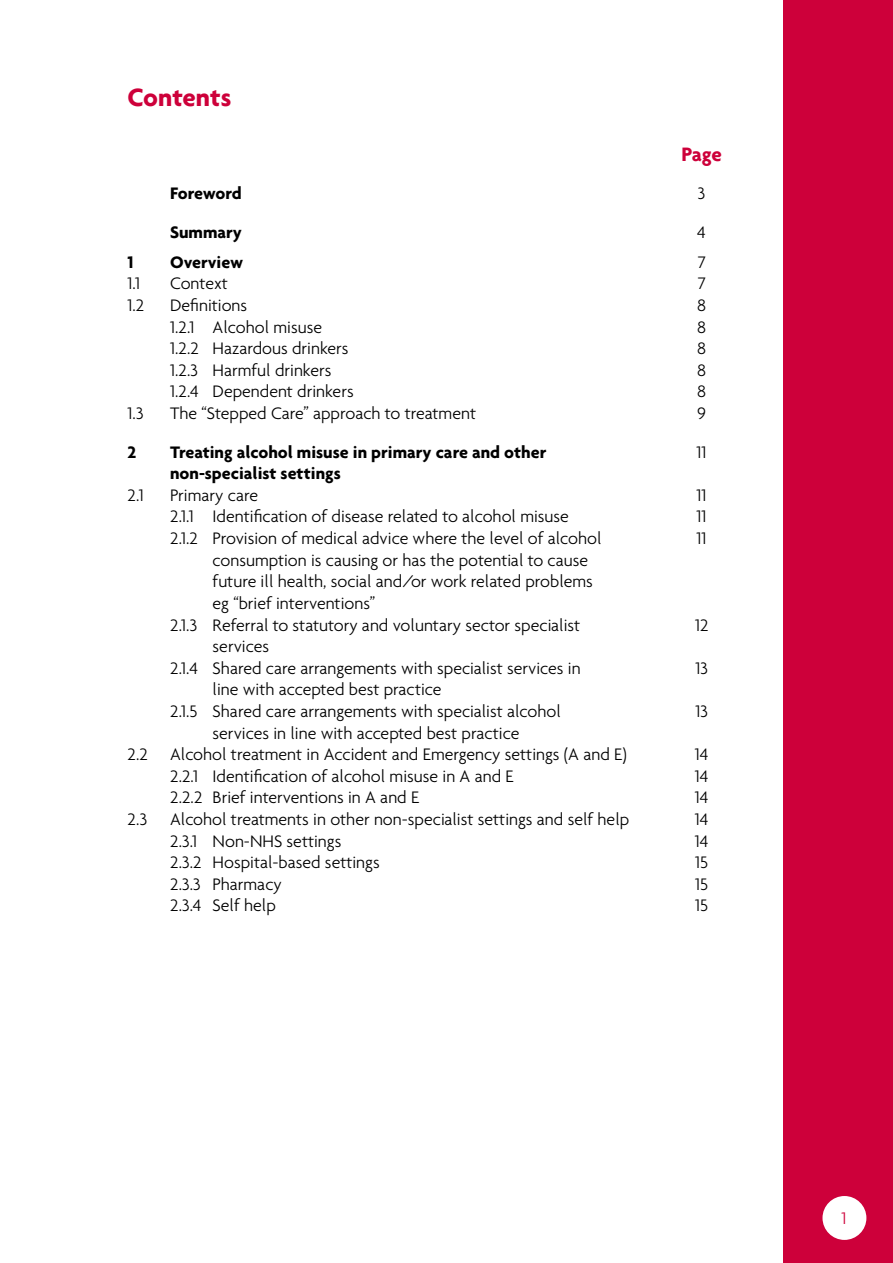
<style>
.page{position:relative;width:893px;height:1263px;background:#fff}
.page>*{position:absolute;margin:0;border:0;box-sizing:border-box;transform-origin:0 0}
.t1{font:700 27px "Agenda";color:#cd003a}
.t2{font:700 21px "Agenda";color:#cd003a}
.t3{font:300 18px/21.6px "Agenda";color:#000}
.t4{font:700 18px "Agenda";color:#000}
.t5{font:700 18px "Agenda";letter-spacing:-.02em;color:#000}
</style>
<div class="page">
<div style="left:783px;top:0;width:110px;height:1263px;background:#cd003a"></div>
<div style="left:822px;top:1196px;width:44px;height:44px;background:#fff;border-radius:50%"></div>
<h1 class="t1" style="left:128px;top:80px;width:105px">Contents</h1>
<p class="t2" style="left:681px;top:141px;width:42px">Page</p>
<p class="t5" style="left:170px;top:182px;width:73px">Foreword</p>
<p class="t3" style="left:698px;top:182px;width:9px">3</p>
<p class="t4" style="left:170px;top:221px;width:73px">Summary</p>
<p class="t3" style="left:697px;top:221px;width:10px">4</p>
<p class="t4" style="left:128px;top:251px;width:8px">1</p>
<p class="t4" style="left:170px;top:251px;width:75px">Overview</p>
<p class="t3" style="left:698px;top:251px;width:9px">7</p>
<p class="t3" style="left:128px;top:273px;width:12px">1.1</p>
<p class="t3" style="left:170px;top:273px;width:59px">Context</p>
<p class="t3" style="left:698px;top:273px;width:9px">7</p>
<p class="t3" style="left:128px;top:294px;width:18px">1.2</p>
<p class="t3" style="left:170px;top:294px;width:79px">Definitions</p>
<p class="t3" style="left:697px;top:294px;width:10px">8</p>
<p class="t3" style="left:170px;top:316px;width:154px">1.2.1 Alcohol misuse</p>
<p class="t3" style="left:697px;top:316px;width:10px">8</p>
<p class="t3" style="left:170px;top:337px;width:180px">1.2.2 Hazardous drinkers</p>
<p class="t3" style="left:697px;top:337px;width:10px">8</p>
<p class="t3" style="left:170px;top:359px;width:163px">1.2.3 Harmful drinkers</p>
<p class="t3" style="left:697px;top:359px;width:10px">8</p>
<p class="t3" style="left:170px;top:381px;width:185px">1.2.4 Dependent drinkers</p>
<p class="t3" style="left:697px;top:381px;width:10px">8</p>
<p class="t3" style="left:128px;top:402px;width:18px">1.3</p>
<p class="t3" style="left:170px;top:402px;width:308px">The “Stepped Care” approach to treatment</p>
<p class="t3" style="left:697px;top:402px;width:10px">9</p>
<p class="t4" style="left:128px;top:441px;width:10px">2</p>
<p class="t4" style="left:170px;top:441px;width:378px">Treating alcohol misuse in primary care and other</p>
<p class="t3" style="left:697px;top:441px;width:6px">11</p>
<p class="t4" style="left:170px;top:462px;width:172px">non-specialist settings</p>
<p class="t3" style="left:128px;top:484px;width:16px">2.1</p>
<p class="t3" style="left:170px;top:484px;width:90px">Primary care</p>
<p class="t3" style="left:697px;top:484px;width:6px">11</p>
<p class="t3" style="left:170px;top:506px;width:400px">2.1.1 Identification of disease related to alcohol misuse</p>
<p class="t3" style="left:697px;top:506px;width:6px">11</p>
<p class="t3" style="left:170px;top:527px;width:433px">2.1.2 Provision of medical advice where the level of alcohol</p>
<p class="t3" style="left:697px;top:527px;width:6px">11</p>
<p class="t3" style="left:213px;top:549px;width:377px">consumption is causing or has the potential to cause</p>
<p class="t3" style="left:213px;top:570px;width:382px">future ill health, social and/or work related problems</p>
<p class="t3" style="left:213px;top:592px;width:164px">eg “brief interventions”</p>
<p class="t3" style="left:170px;top:614px;width:412px">2.1.3 Referral to statutory and voluntary sector specialist</p>
<p class="t3" style="left:695px;top:614px;width:15px">12</p>
<p class="t3" style="left:170px;top:635px;width:412px;text-indent:43px">services<br>2.1.4 Shared care arrangements with specialist services in</p>
<p class="t3" style="left:695px;top:657px;width:14px">13</p>
<p class="t3" style="left:170px;top:678px;width:392px;text-indent:43px">line with accepted best practice<br>2.1.5 Shared care arrangements with specialist alcohol</p>
<p class="t3" style="left:128px;top:722px;width:501px;text-indent:85px">services in line with accepted best practice<br>2.2 Alcohol treatment in Accident and Emergency settings (A and E)</p>
<p class="t3" style="left:695px;top:700px;width:14px">13</p>
<p class="t3" style="left:695px;top:743px;width:15px">14</p>
<p class="t3" style="left:170px;top:765px;width:345px">2.2.1 Identification of alcohol misuse in A and E</p>
<p class="t3" style="left:695px;top:765px;width:15px">14</p>
<p class="t3" style="left:170px;top:786px;width:251px">2.2.2 Brief interventions in A and E</p>
<p class="t3" style="left:695px;top:786px;width:15px">14</p>
<p class="t3" style="left:128px;top:808px;width:21px">2.3</p>
<p class="t3" style="left:170px;top:808px;width:461px">Alcohol treatments in other non-specialist settings and self help</p>
<p class="t3" style="left:695px;top:808px;width:15px">14</p>
<p class="t3" style="left:170px;top:830px;width:173px">2.3.1 Non-NHS settings</p>
<p class="t3" style="left:695px;top:830px;width:15px">14</p>
<p class="t3" style="left:170px;top:851px;width:211px">2.3.2 Hospital-based settings</p>
<p class="t3" style="left:695px;top:851px;width:15px">15</p>
<p class="t3" style="left:170px;top:873px;width:113px">2.3.3 Pharmacy</p>
<p class="t3" style="left:695px;top:873px;width:15px">15</p>
<p class="t3" style="left:170px;top:894px;width:107px">2.3.4 Self help</p>
<p class="t3" style="left:695px;top:894px;width:15px">15</p>
</div>
